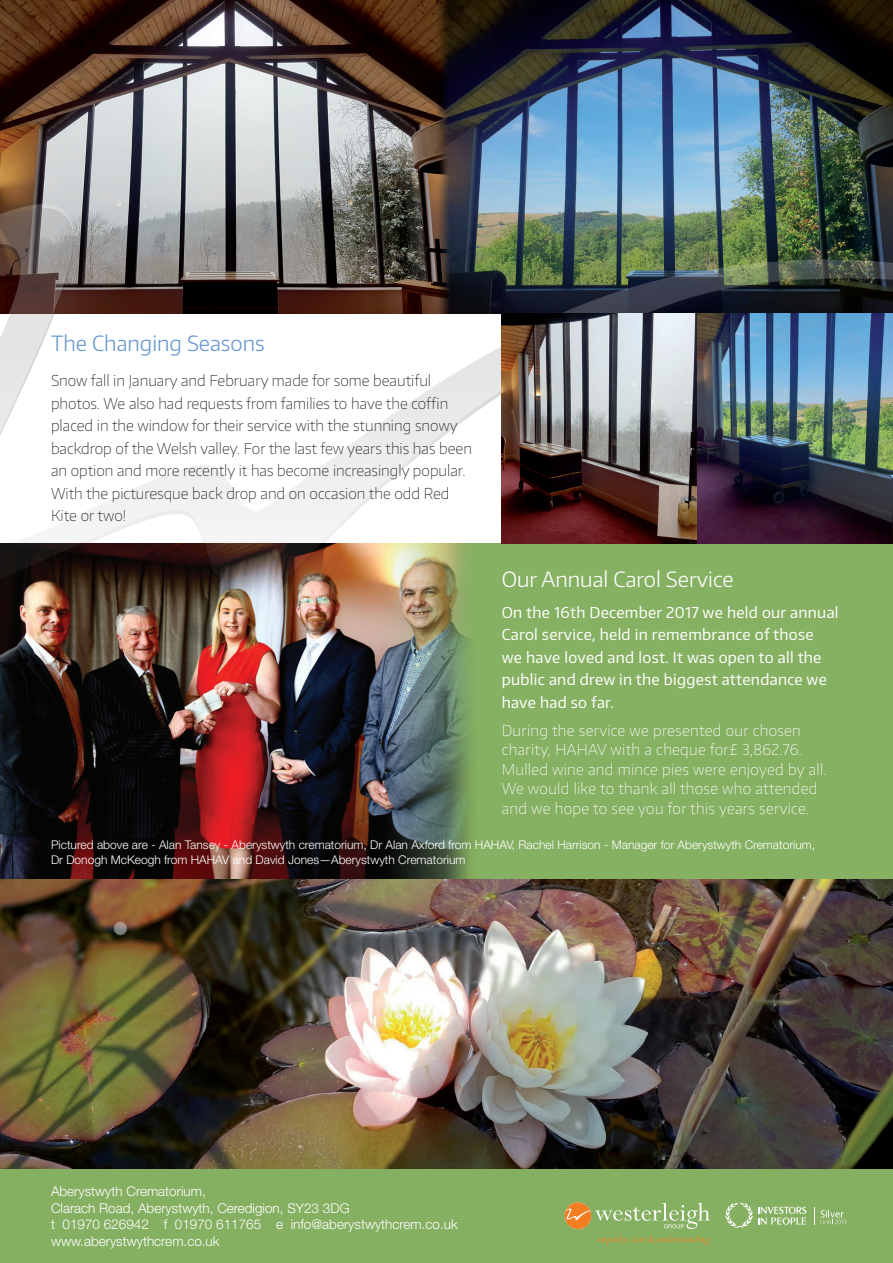
<style>
.page{position:relative;width:893px;height:1263px;background:#fff}
.page>*{position:absolute;margin:0;border:0;box-sizing:border-box;transform-origin:0 0}
.t1{font:300 21px "Encode Sans";color:#fff}
.t2{font:300 21px "Encode Sans";color:#6698d0}
.t3{font:100 15px/22.5px "Encode Sans";color:#231f20}
.t4{font:100 15px/19.5px "Encode Sans";letter-spacing:.02em;color:#fff}
.t5{font:15px/22.5px "Encode Sans";letter-spacing:.02em;color:#fff}
.t6{font:300 13.5px/16.5px "Helvetica Neue LT Std";color:#fff}
.t7{font:300 12px/15px "Helvetica Neue LT Std";color:#fff}
</style>
<div class="page">
<img style="left:0;top:878px;width:893px;height:291px">
<img style="left:0;top:627px;width:893px;height:251px">
<img style="left:0;top:0;width:893px;height:203px">
<img style="left:0;top:203px;width:893px;height:420px">
<div style="left:0;top:1169px;width:893px;height:94px;background:#85b062"></div>
<svg style="left:597px;top:1235px;width:112px;height:10px"></svg>
<svg style="left:565px;top:1202px;width:145px;height:27px"></svg>
<svg style="left:725px;top:1203px;width:82px;height:25px"></svg>
<svg style="left:814px;top:1207px;width:32px;height:17px"></svg>
<img style="left:502px;top:314px;width:391px;height:229px">
<h1 class="t2" style="left:51px;top:330px;width:215px">The Changing Seasons</h1>
<p class="t3" style="left:51px;top:369px;width:422px">Snow fall in January and February made for some beautiful photos. We also had requests from families to have the coffin placed in the window for their service with the stunning snowy backdrop of the Welsh valley. For the last few years this has been an option and more recently it has become increasingly popular.<br>With the picturesque back drop and on occasion the odd Red Kite or two!</p>
<h1 class="t1" style="left:502px;top:565px;width:233px">Our Annual Carol Service</h1>
<p class="t5" style="left:502px;top:600px;width:338px">On the 16th December 2017 we held our annual Carol service, held in remembrance of those<br>we have loved and lost. It was open to all the public and drew in the biggest attendance we have had so far.</p>
<p class="t4" style="left:502px;top:720px;width:326px">During the service we presented our chosen charity, HAHAV with a cheque for£ 3,862.76.<br>Mulled wine and mince pies were enjoyed by all.<br>We would like to thank all those who attended and we hope to see you for this years service.</p>
<p class="t7" style="left:51px;top:837px;width:766px">Pictured above are - Alan Tansey - Aberystwyth crematorium, Dr Alan Axford from HAHAV, Rachel Harrison - Manager for Aberystwyth Crematorium,<br>Dr Donogh McKeogh from HAHAV and David Jones—Aberystwyth Crematorium</p>
<p class="t6" style="left:51px;top:1183px;width:408px">Aberystwyth Crematorium,<br>Clarach Road, Aberystwyth, Ceredigion, SY23 3DG<br>t 01970 626942 f 01970 611765 e info@aberystwythcrem.co.uk www.aberystwythcrem.co.uk</p>
</div>
